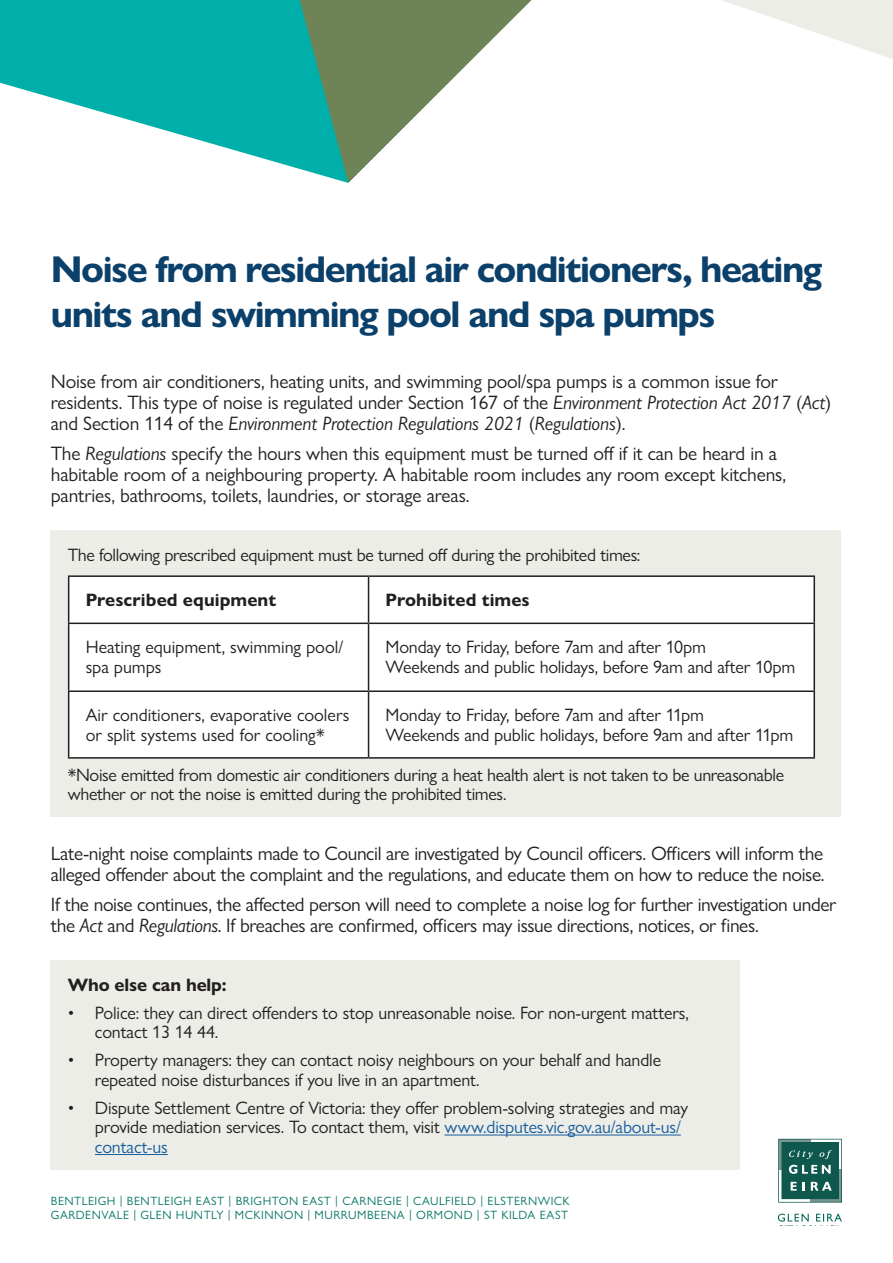
<style>
.page{position:relative;width:893px;height:1263px;background:#fff}
.page>*{position:absolute;margin:0;border:0;box-sizing:border-box;transform-origin:0 0}
.t1{font:700 37.5px/45px "Gill Sans Nova";letter-spacing:-.04em;color:#0b406a}
.t2{font:19.5px/21px "Gill Sans Nova";letter-spacing:-.015em;color:#231f20}
.t3{font:18px/19.5px "Gill Sans Nova";letter-spacing:-.01em;color:#231f20}
.t4{font:700 18px "Gill Sans Nova";letter-spacing:.005em;color:#231f20}
.t5{font:12px/14.4px "Gill Sans Nova";letter-spacing:.04em;color:#087764}
.s1{font-style:italic}
.s2{color:#175d9e}
</style>
<div class="page">
<div style="left:51px;top:531px;width:790px;height:286px;background:#ecede7"></div>
<div style="left:69px;top:577px;width:744px;height:180px;background:#fff"></div>
<hr style="left:68px;top:575px;width:301px;height:2px;background:#231f20">
<hr style="left:68px;top:577px;width:1px;height:45px;background:#231f20">
<hr style="left:369px;top:575px;width:446px;height:2px;background:#231f20">
<hr style="left:368px;top:577px;width:1px;height:45px;background:#231f20">
<hr style="left:813px;top:577px;width:2px;height:45px;background:#231f20">
<hr style="left:68px;top:622px;width:301px;height:2px;background:#231f20">
<hr style="left:68px;top:624px;width:1px;height:66px;background:#231f20">
<hr style="left:369px;top:622px;width:446px;height:2px;background:#231f20">
<hr style="left:368px;top:624px;width:1px;height:66px;background:#231f20">
<hr style="left:813px;top:624px;width:2px;height:66px;background:#231f20">
<hr style="left:68px;top:690px;width:301px;height:2px;background:#231f20">
<hr style="left:68px;top:692px;width:1px;height:65px;background:#231f20">
<hr style="left:369px;top:690px;width:446px;height:2px;background:#231f20">
<hr style="left:368px;top:692px;width:1px;height:65px;background:#231f20">
<hr style="left:813px;top:692px;width:2px;height:65px;background:#231f20">
<hr style="left:68px;top:757px;width:301px;height:2px;background:#231f20">
<hr style="left:369px;top:757px;width:446px;height:2px;background:#231f20">
<svg style="left:0;top:0;width:300px;height:169px;fill:#00afa9"></svg>
<svg style="left:778px;top:1139px;width:64px;height:63px;background:#3e7870"></svg>
<svg style="left:778px;top:1213px;width:31px;height:8px"></svg>
<svg style="left:816px;top:1214px;width:26px;height:7px"></svg>
<svg style="left:300px;top:0;width:231px;height:183px"></svg>
<svg style="left:722px;top:0;width:171px;height:59px"></svg>
<div style="left:51px;top:960px;width:689px;height:210px;background:#ecede7"></div>
<hr style="left:445px;top:1134px;width:236px;height:1px;background:#175d9e">
<hr style="left:95px;top:1154px;width:73px;height:1px;background:#175d9e">
<h1 class="t1" style="left:51px;top:247px;width:773px">Noise from residential air conditioners, heating units and swimming pool and spa pumps</h1>
<p class="t2" style="left:51px;top:371px;width:782px">Noise from air conditioners, heating units, and swimming pool/spa pumps is a common issue for residents. This type of noise is regulated under Section 167 of the <span class="s1">Environment Protection Act 2017</span> (<span class="s1">Act</span>) and Section 114 of the <span class="s1">Environment Protection Regulations 2021</span> (<span class="s1">Regulations</span>).</p>
<p class="t2" style="left:51px;top:443px;width:737px">The <span class="s1">Regulations</span> specify the hours when this equipment must be turned off if it can be heard in a habitable room of a neighbouring property. A habitable room includes any room except kitchens, pantries, bathrooms, toilets, laundries, or storage areas.</p>
<p class="t3" style="left:68px;top:545px;width:574px">The following prescribed equipment must be turned off during the prohibited times:</p>
<p class="t4" style="left:86px;top:589px;width:192px">Prescribed equipment</p>
<p class="t4" style="left:386px;top:589px;width:146px">Prohibited times</p>
<p class="t3" style="left:86px;top:637px;width:259px">Heating equipment, swimming pool/ spa pumps</p>
<p class="t3" style="left:386px;top:637px;width:411px">Monday to Friday, before 7am and after 10pm<br>Weekends and public holidays, before 9am and after 10pm</p>
<p class="t3" style="left:86px;top:705px;width:265px">Air conditioners, evaporative coolers or split systems used for cooling*</p>
<p class="t3" style="left:386px;top:705px;width:409px">Monday to Friday, before 7am and after 11pm<br>Weekends and public holidays, before 9am and after 11pm</p>
<p class="t3" style="left:68px;top:764px;width:718px">*Noise emitted from domestic air conditioners during a heat health alert is not taken to be unreasonable whether or not the noise is emitted during the prohibited times.</p>
<p class="t2" style="left:51px;top:843px;width:775px">Late-night noise complaints made to Council are investigated by Council officers. Officers will inform the alleged offender about the complaint and the regulations, and educate them on how to reduce the noise.</p>
<p class="t2" style="left:51px;top:893px;width:787px">If the noise continues, the affected person will need to complete a noise log for further investigation under the <span class="s1">Act</span> and <span class="s1">Regulations</span>. If breaches are confirmed, officers may issue directions, notices, or fines.</p>
<p class="t4" style="left:68px;top:973px;width:160px">Who else can help:</p>
<p class="t3" style="left:95px;top:1003px;width:596px;text-indent:-27px">• Police: they can direct offenders to stop unreasonable noise. For non-urgent matters, contact 13 14 44.</p>
<p class="t3" style="left:95px;top:1050px;width:568px;text-indent:-27px">• Property managers: they can contact noisy neighbours on your behalf and handle repeated noise disturbances if you live in an apartment.</p>
<p class="t3" style="left:95px;top:1098px;width:595px;text-indent:-27px">• Dispute Settlement Centre of Victoria: they offer problem-solving strategies and may provide mediation services. To contact them, visit <span class="s2">www.disputes.vic.gov.au/about-us/ contact-us</span></p>
<p class="t5" style="left:51px;top:1193px;width:520px">BENTLEIGH | BENTLEIGH EAST | BRIGHTON EAST | CARNEGIE | CAULFIELD | ELSTERNWICK<br>GARDENVALE | GLEN HUNTLY | MCKINNON | MURRUMBEENA | ORMOND | ST KILDA EAST</p>
</div>
